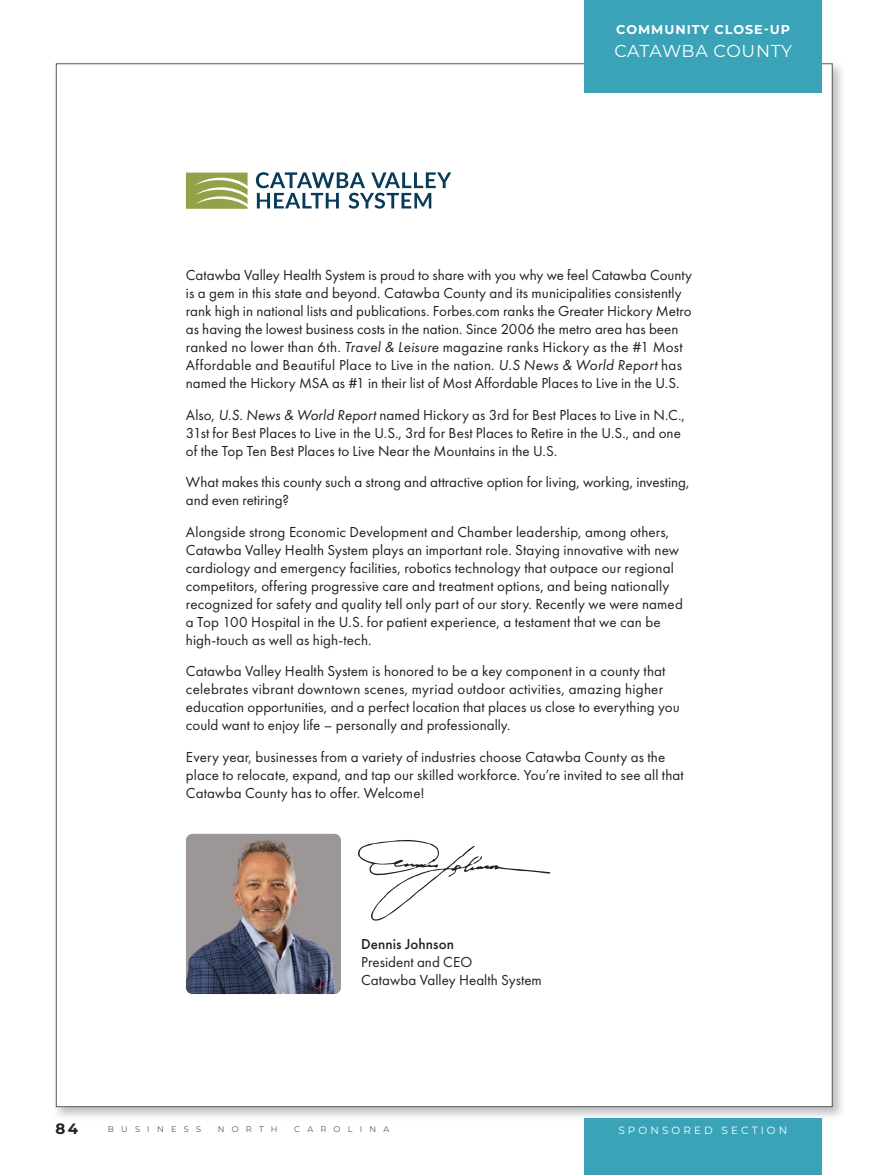
<style>
.page{position:relative;width:878px;height:1175px;background:#fff}
.page>*{position:absolute;margin:0;border:0;box-sizing:border-box;transform-origin:0 0}
.t1{font:17.25px "Montserrat";letter-spacing:.025em;color:#fff}
.t2{font:15px/18px "Futura PT";letter-spacing:.005em;color:#231f20}
.t3{font:500 15px "Futura PT";letter-spacing:.005em;color:#231f20}
.t4{font:700 15px "Montserrat";color:#231f20}
.t5{font:700 12.75px "Montserrat";letter-spacing:.075em;color:#fff}
.t6{font:10.5px "Montserrat";letter-spacing:.29em;color:#fff}
.t7{font:300 8.25px "Montserrat";letter-spacing:.88em;color:#231f20}
.s1{font-style:italic}
</style>
<div class="page">
<img style="left:55px;top:60px;width:787px;height:1060px">
<div style="left:56px;top:64px;width:776px;height:1042px;background:#fff"></div>
<img style="left:186px;top:833px;width:155px;height:161px">
<div style="left:584px;top:1118px;width:237px;height:56px;background:#3aa3b7"></div>
<div style="left:584px;top:0;width:237px;height:93px;background:#3aa3b7"></div>
<svg style="left:186px;top:173px;width:61px;height:36px"></svg>
<svg style="left:256px;top:172px;width:195px;height:37px"></svg>
<svg style="left:358px;top:840px;width:192px;height:80px"></svg>
<p class="t5" style="left:616px;top:20px;width:175px">COMMUNITY CLOSE-UP</p>
<p class="t1" style="left:614px;top:39px;width:179px">CATAWBA COUNTY</p>
<p class="t2" style="left:186px;top:266px;width:507px">Catawba Valley Health System is proud to share with you why we feel Catawba County is a gem in this state and beyond. Catawba County and its municipalities consistently rank high in national lists and publications. Forbes.com ranks the Greater Hickory Metro as having the lowest business costs in the nation. Since 2006 the metro area has been ranked no lower than 6th. <span class="s1">Travel &amp; Leisure</span> magazine ranks Hickory as the #1 Most Affordable and Beautiful Place to Live in the nation. <span class="s1">U.S News &amp; World Report</span> has named the Hickory MSA as #1 in their list of Most Affordable Places to Live in the U.S.</p>
<p class="t2" style="left:186px;top:406px;width:500px">Also, <span class="s1">U.S. News &amp; World Report</span> named Hickory as 3rd for Best Places to Live in N.C.,<br>31st for Best Places to Live in the U.S., 3rd for Best Places to Retire in the U.S., and one of the Top Ten Best Places to Live Near the Mountains in the U.S.</p>
<p class="t2" style="left:186px;top:473px;width:505px">What makes this county such a strong and attractive option for living, working, investing, and even retiring?</p>
<p class="t2" style="left:186px;top:523px;width:498px">Alongside strong Economic Development and Chamber leadership, among others, Catawba Valley Health System plays an important role. Staying innovative with new cardiology and emergency facilities, robotics technology that outpace our regional competitors, offering progressive care and treatment options, and being nationally recognized for safety and quality tell only part of our story. Recently we were named a Top 100 Hospital in the U.S. for patient experience, a testament that we can be high-touch as well as high-tech.</p>
<p class="t2" style="left:186px;top:662px;width:495px">Catawba Valley Health System is honored to be a key component in a county that celebrates vibrant downtown scenes, myriad outdoor activities, amazing higher education opportunities, and a perfect location that places us close to everything you could want to enjoy life – personally and professionally.</p>
<p class="t2" style="left:186px;top:748px;width:499px">Every year, businesses from a variety of industries choose Catawba County as the place to relocate, expand, and tap our skilled workforce. You’re invited to see all that<br>Catawba County has to offer. Welcome!</p>
<p class="t3" style="left:361px;top:934px;width:94px">Dennis Johnson</p>
<p class="t2" style="left:361px;top:952px;width:182px">President and CEO<br>Catawba Valley Health System</p>
<p class="t4" style="left:55px;top:1117px;width:24px">84</p>
<p class="t7" style="left:108px;top:1123px;width:95px">BUSINESS</p>
<p class="t7" style="left:218px;top:1123px;width:61px">NORTH</p>
<p class="t7" style="left:294px;top:1123px;width:97px">CAROLINA</p>
<p class="t6" style="left:618px;top:1122px;width:170px">SPONSORED SECTION</p>
</div>
